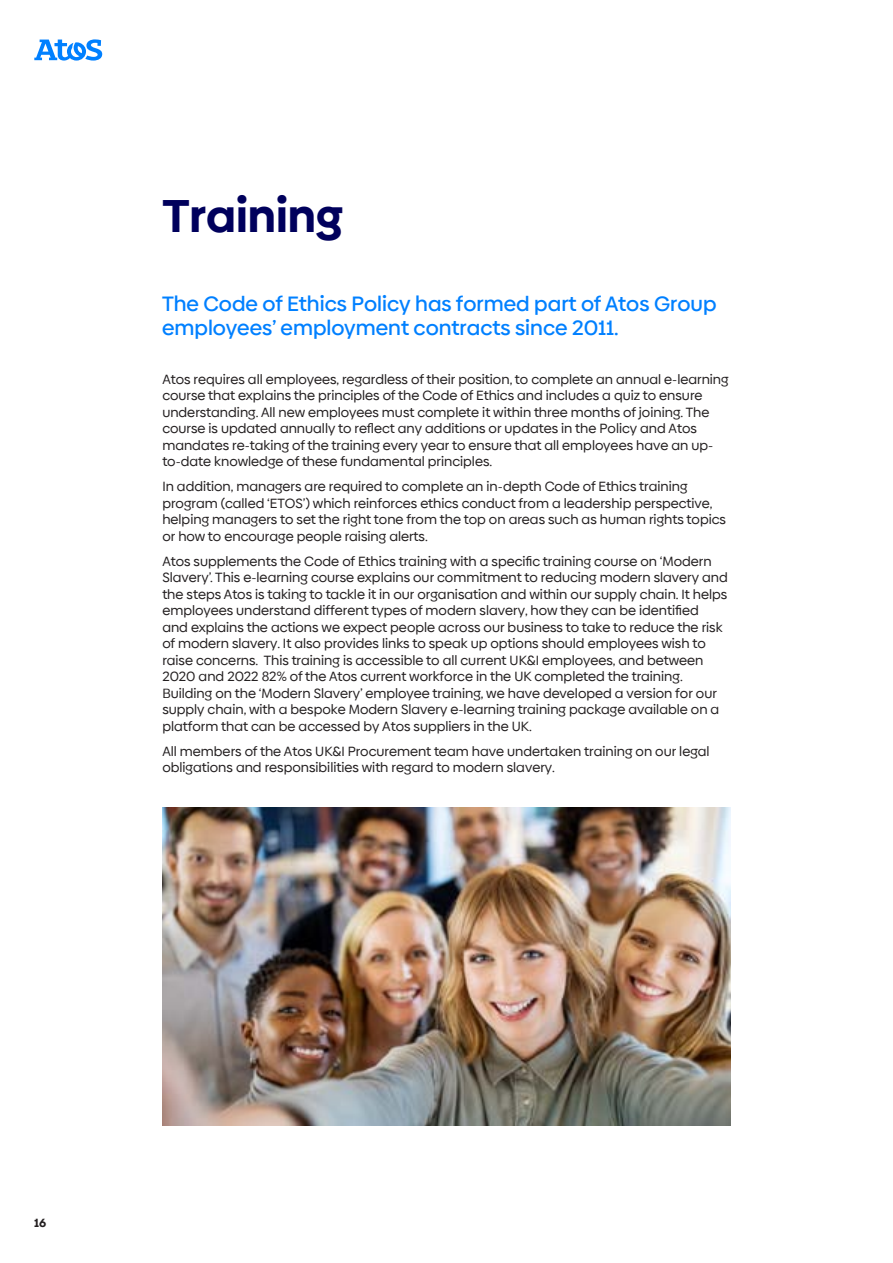
<style>
.page{position:relative;width:893px;height:1263px;background:#fff}
.page>*{position:absolute;margin:0;border:0;box-sizing:border-box;transform-origin:0 0}
.t1{font:700 46.5px "Biennale";color:#00005c}
.t2{font:500 21px/24px "Biennale";color:#0080ff}
.t3{font:13.5px/16.5px "Biennale";color:#231f20}
.t4{font:700 12px "Biennale";color:#231f20}
</style>
<div class="page">
<svg style="left:34px;top:39px;width:68px;height:22px"></svg>
<img style="left:162px;top:808px;width:568px;height:317px">
<h1 class="t1" style="left:162px;top:186px;width:182px">Training</h1>
<h2 class="t2" style="left:162px;top:292px;width:556px">The Code of Ethics Policy has formed part of Atos Group employees’ employment contracts since 2011.</h2>
<p class="t3" style="left:162px;top:371px;width:568px">Atos requires all employees, regardless of their position, to complete an annual e-learning course that explains the principles of the Code of Ethics and includes a quiz to ensure understanding. All new employees must complete it within three months of joining. The course is updated annually to reflect any additions or updates in the Policy and Atos mandates re-taking of the training every year to ensure that all employees have an up&shy;to-date knowledge of these fundamental principles.</p>
<p class="t3" style="left:162px;top:478px;width:565px">In addition, managers are required to complete an in-depth Code of Ethics training program (called ‘ETOS’) which reinforces ethics conduct from a leadership perspective, helping managers to set the right tone from the top on areas such as human rights topics or how to encourage people raising alerts.</p>
<p class="t3" style="left:162px;top:553px;width:567px">Atos supplements the Code of Ethics training with a specific training course on ‘Modern Slavery’. This e-learning course explains our commitment to reducing modern slavery and the steps Atos is taking to tackle it in our organisation and within our supply chain. It helps employees understand different types of modern slavery, how they can be identified and explains the actions we expect people across our business to take to reduce the risk of modern slavery. It also provides links to speak up options should employees wish to raise concerns. This training is accessible to all current UK&amp;I employees, and between 2020 and 2022 82% of the Atos current workforce in the UK completed the training.<br>Building on the ‘Modern Slavery’ employee training, we have developed a version for our supply chain, with a bespoke Modern Slavery e-learning training package available on a platform that can be accessed by Atos suppliers in the UK.</p>
<p class="t3" style="left:162px;top:743px;width:549px">All members of the Atos UK&amp;I Procurement team have undertaken training on our legal obligations and responsibilities with regard to modern slavery.</p>
<p class="t4" style="left:34px;top:1215px;width:14px">16</p>
</div>
